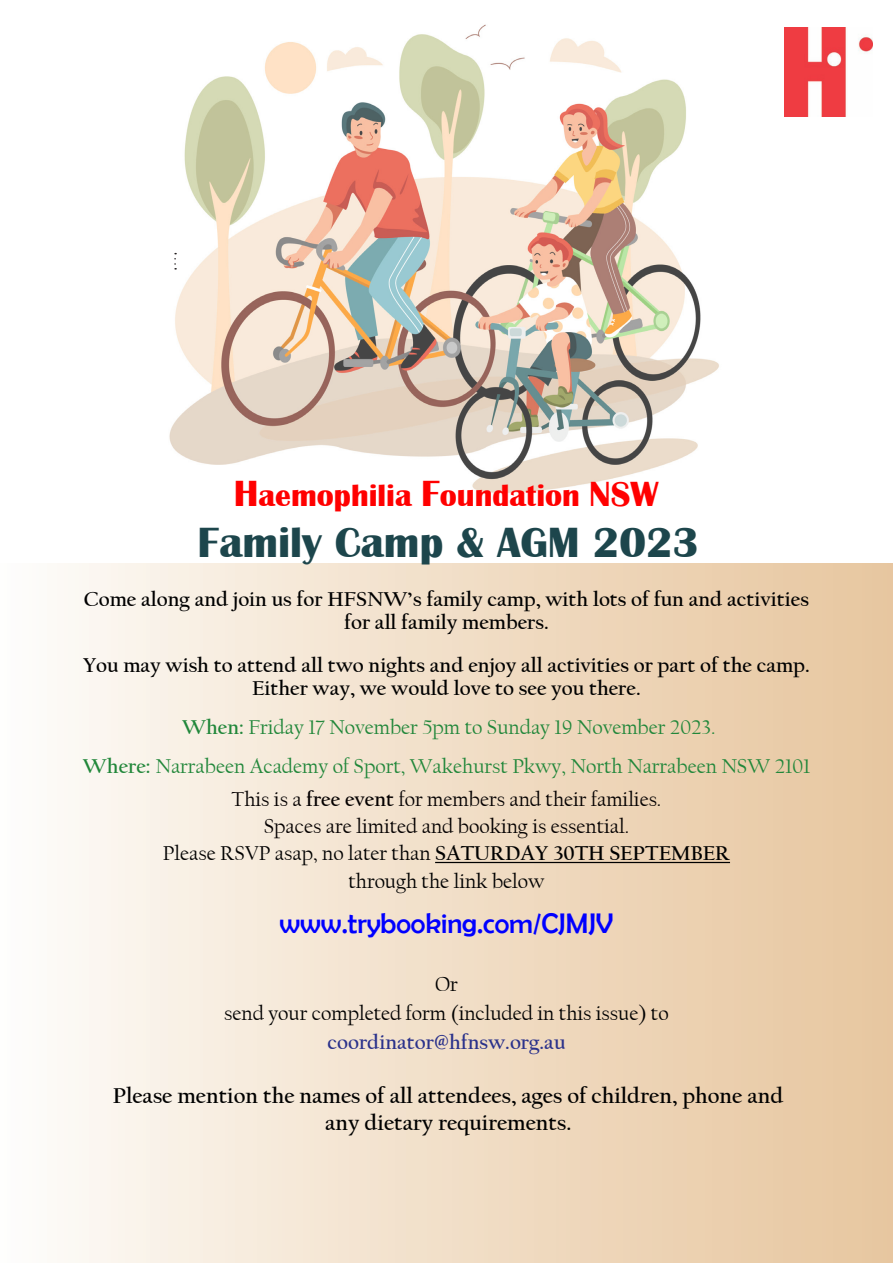
<style>
.page{position:relative;width:893px;height:1263px;background:#fff}
.page>*{position:absolute;margin:0;border:0;box-sizing:border-box;transform-origin:0 0}
.t1{font:700 43.5px "Britannic";color:#1d464c}
.t2{font:700 31.5px "Britannic";color:#f00}
.t3{font:28.5px "Berlin Sans FB";color:#00f}
.t4{font:700 22.5px/27px "Californian FB";color:#000;text-align:center}
.t5{font:700 21px/22.5px "Californian FB";color:#000;text-align:center}
.t6{font:21px "Californian FB";color:#21873a}
.t7{font:21px "Californian FB";color:#000}
.t8{font:21px "Californian FB";color:#040000}
.t9{font:700 21px "Californian FB";color:#2b328b}
.s1{font-size:37.5px}
.s2{font-size:36px}
.s3{font-weight:700}
</style>
<div class="page">
<div style="left:0;top:0;width:893px;height:1263px;background:linear-gradient(to right,#fdfcf9,#e7c49c)"></div>
<img style="left:0;top:0;width:893px;height:563px">
<svg style="left:174px;top:253px;width:2px;height:17px"></svg>
<hr style="left:435px;top:862px;width:295px;height:1px;background:#000">
<img style="left:785px;top:28px;width:88px;height:88px">
<p class="t2" style="left:234px;top:478px;width:426px"><span class="s1">H</span>aemophilia <span class="s1">F</span>oundation <span class="s2">NSW</span></p>
<p class="t1" style="left:198px;top:518px;width:503px">Family Camp &amp; AGM 2023</p>
<p class="t5" style="left:84px;top:588px;width:726px">Come along and join us for HFSNW’s family camp, with lots of fun and activities for all family members.</p>
<p class="t5" style="left:83px;top:654px;width:728px">You may wish to attend all two nights and enjoy all activities or part of the camp.<br>Either way, we would love to see you there.</p>
<p class="t6" style="left:182px;top:715px;width:535px"><span class="s3">When:</span> Friday 17 November 5pm to Sunday 19 November 2023.</p>
<p class="t6" style="left:83px;top:754px;width:729px"><span class="s3">Where:</span> Narrabeen Academy of Sport, Wakehurst Pkwy, North Narrabeen NSW 2101</p>
<p class="t8" style="left:232px;top:787px;width:431px">This is a <span class="s3">free event</span> for members and their families.</p>
<p class="t8" style="left:264px;top:814px;width:367px">Spaces are limited and booking is essential.</p>
<p class="t7" style="left:163px;top:841px;width:569px">Please RSVP asap, no later than <span class="s3">SATURDAY 30TH SEPTEMBER</span></p>
<p class="t7" style="left:348px;top:870px;width:198px">through the link below</p>
<p class="t3" style="left:279px;top:907px;width:336px">www.trybooking.com/CJMJV</p>
<p class="t7" style="left:435px;top:973px;width:24px">Or</p>
<p class="t7" style="left:224px;top:1001px;width:446px">send your completed form (included in this issue) to</p>
<p class="t9" style="left:327px;top:1030px;width:239px">coordinator@hfnsw.org.au</p>
<p class="t4" style="left:113px;top:1083px;width:672px">Please mention the names of all attendees, ages of children, phone and any dietary requirements.</p>
</div>
